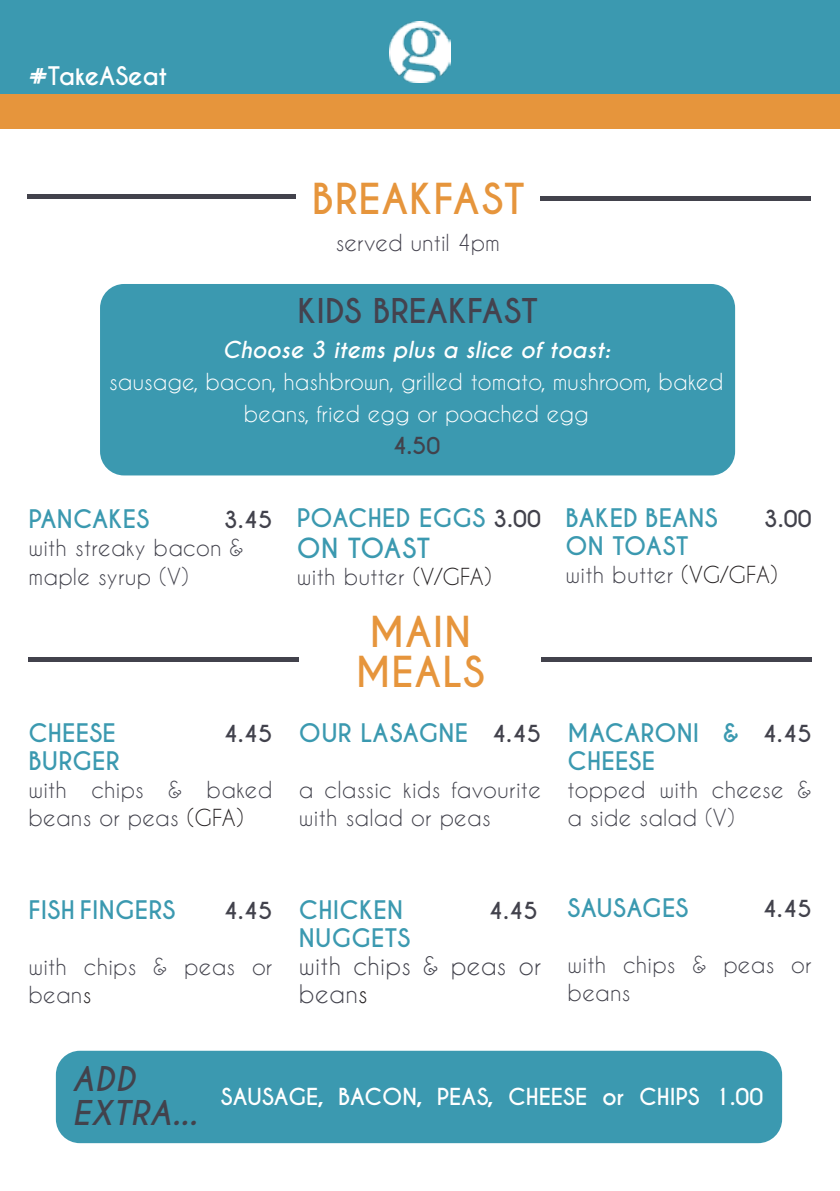
<style>
.page{position:relative;width:840px;height:1191px;background:#fff}
.page>*{position:absolute;margin:0;border:0;box-sizing:border-box;transform-origin:0 0}
.t1{font:700 40px/40px "Caviar Dreams";letter-spacing:.02em;color:#e6953c;text-align:center}
.t2{font:700 32px "Caviar Dreams";color:#44424e}
.t3{font:italic 700 32px/34px "Caviar Dreams";letter-spacing:.03em;color:#42424c}
.t4{font:700 26px "Caviar Dreams";letter-spacing:.01em;color:#3b99b0}
.t5{font:700 24px/28px "Caviar Dreams";letter-spacing:.01em;color:#3b99b0}
.t6{font:24px/28px "Caviar Dreams";letter-spacing:.01em;color:#42424c}
.t7{font:700 24px "Caviar Dreams";letter-spacing:-.02em;color:#fff}
.t8{font:22px/28px "Caviar Dreams";letter-spacing:.01em;color:#42424c}
.t9{font:22px/32px "Caviar Dreams";color:#fff;text-align:center}
.t10{font:700 22px "Caviar Dreams";color:#fff}
.t11{font:italic 700 22px "Caviar Dreams";color:#fff}
.t12{font:700 22px "Caviar Dreams";letter-spacing:.01em;color:#42424c}
.t13{font:22px "Caviar Dreams";color:#44424e}
.s1{color:#231f20}
.s2{font-size:22px;color:#42424c}
</style>
<div class="page">
<div style="left:100px;top:284px;width:634px;height:191px;background:#3b99b0;border-radius:24px"></div>
<div style="left:28px;top:194px;width:268px;height:5px;background:#42424c"></div>
<div style="left:540px;top:196px;width:270px;height:5px;background:#42424c"></div>
<div style="left:28px;top:657px;width:271px;height:5px;background:#42424c"></div>
<div style="left:540px;top:657px;width:271px;height:5px;background:#42424c"></div>
<div style="left:0;top:0;width:838px;height:94px;background:#3b99b0"></div>
<div style="left:810px;top:0;width:29px;height:94px;background:#3b99b0"></div>
<div style="left:0;top:94px;width:839px;height:34px;background:#e6953c"></div>
<img style="left:389px;top:22px;width:61px;height:60px">
<div style="left:56px;top:1050px;width:725px;height:93px;background:#3b99b0;border-radius:24px"></div>
<p class="t7" style="left:28px;top:61px;width:140px">#TakeASeat</p>
<h1 class="t1" style="left:311px;top:180px;width:214px">BREAKFAST</h1>
<p class="t13" style="left:335px;top:229px;width:166px">served until 4pm</p>
<h2 class="t2" style="left:297px;top:291px;width:242px">KIDS BREAKFAST</h2>
<p class="t11" style="left:222px;top:336px;width:389px">Choose 3 items plus a slice of toast:</p>
<p class="t9" style="left:109px;top:365px;width:615px">sausage, bacon, hashbrown, grilled tomato, mushroom, baked beans, fried egg or poached egg</p>
<p class="t12" style="left:392px;top:432px;width:49px">4.50</p>
<p class="t5" style="left:28px;top:506px;width:122px">PANCAKES</p>
<p class="t12" style="left:224px;top:507px;width:50px">3.45</p>
<p class="t8" style="left:28px;top:534px;width:217px">with streaky bacon &amp; maple syrup (V)</p>
<p class="t5" style="left:28px;top:720px;width:89px">CHEESE</p>
<p class="t12" style="left:223px;top:720px;width:51px">4.45</p>
<p class="t5" style="left:28px;top:748px;width:92px">BURGER</p>
<p class="t8" style="left:28px;top:775px;width:245px">with chips &amp; baked beans or peas <span class="s1">(GFA)</span></p>
<p class="t5" style="left:297px;top:504px;width:245px">POACHED EGGS <span class="s2">3.00</span></p>
<p class="t4" style="left:297px;top:532px;width:134px">ON TOAST</p>
<p class="t8" style="left:297px;top:562px;width:196px">with butter <span class="s1">(V/GFA)</span></p>
<h1 class="t1" style="left:355px;top:613px;width:131px">MAIN<br>MEALS</h1>
<p class="t5" style="left:299px;top:720px;width:243px">OUR LASAGNE <span class="s2">4.45</span></p>
<p class="t8" style="left:299px;top:775px;width:243px">a classic kids favourite with salad or peas</p>
<p class="t5" style="left:565px;top:504px;width:153px">BAKED BEANS</p>
<p class="t12" style="left:763px;top:505px;width:49px">3.00</p>
<p class="t5" style="left:565px;top:532px;width:124px">ON TOAST</p>
<p class="t8" style="left:565px;top:560px;width:213px">with butter <span class="s1">(VG/GFA)</span></p>
<p class="t5" style="left:567px;top:720px;width:245px">MACARONI &amp; <span class="s2">4.45<br></span>CHEESE</p>
<p class="t8" style="left:567px;top:775px;width:245px">topped with cheese &amp; a side salad (V)</p>
<p class="t5" style="left:28px;top:896px;width:148px">FISH FINGERS</p>
<p class="t12" style="left:223px;top:897px;width:51px">4.45</p>
<p class="t8" style="left:28px;top:952px;width:245px">with chips &amp; peas or bean<span class="s1">s</span></p>
<p class="t5" style="left:299px;top:896px;width:105px">CHICKEN</p>
<p class="t12" style="left:488px;top:897px;width:51px">4.45</p>
<p class="t5" style="left:299px;top:924px;width:113px">NUGGETS</p>
<p class="t6" style="left:299px;top:951px;width:243px">with chips &amp; peas or bean<span class="s1">s</span></p>
<p class="t5" style="left:567px;top:894px;width:122px">SAUSAGES</p>
<p class="t12" style="left:762px;top:895px;width:51px">4.45</p>
<p class="t8" style="left:567px;top:950px;width:245px">with chips &amp; peas or beans</p>
<h2 class="t3" style="left:72px;top:1062px;width:126px">ADD<br>EXTRA...</h2>
<p class="t10" style="left:221px;top:1083px;width:543px">SAUSAGE, BACON, PEAS, CHEESE or CHIPS 1.00</p>
</div>
